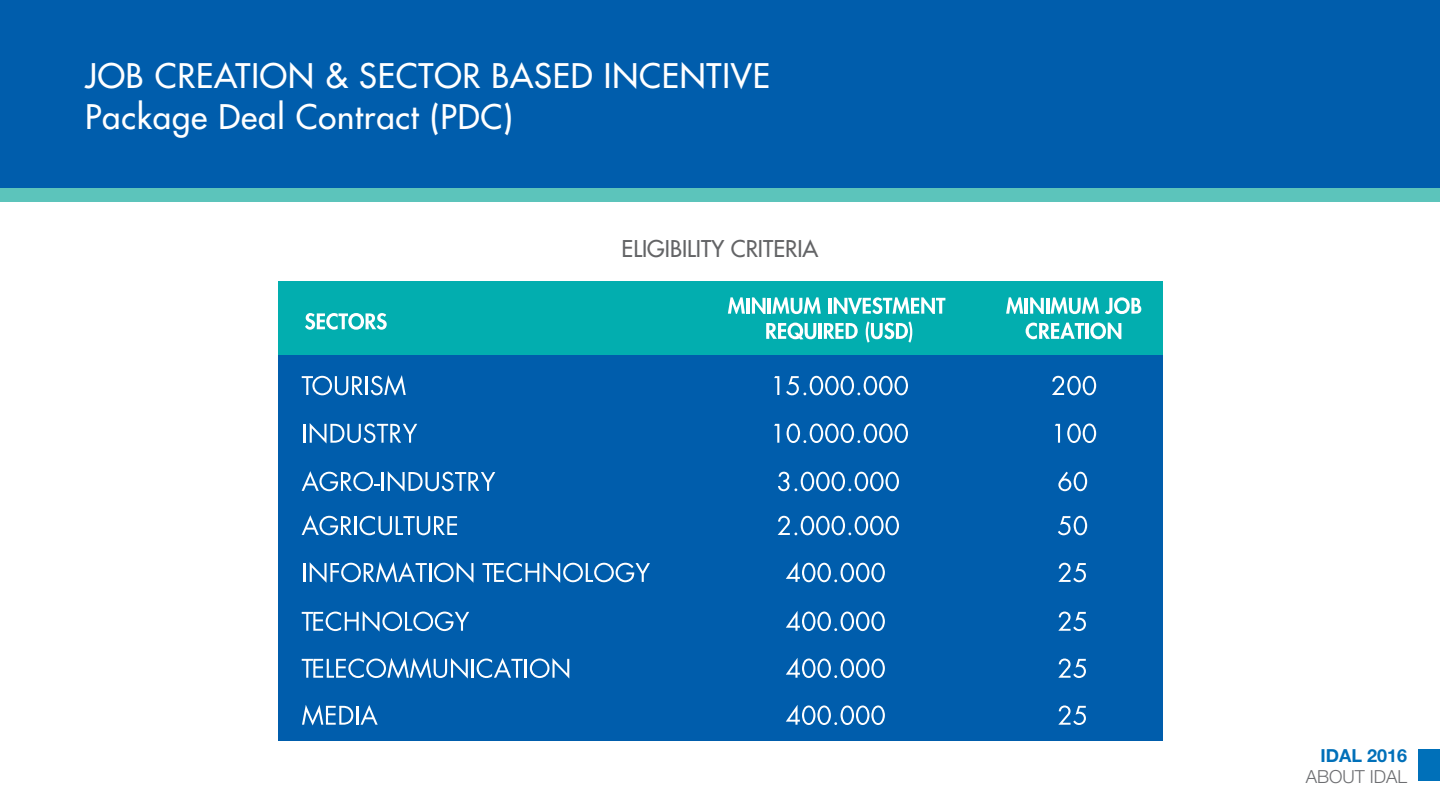
<style>
.page{position:relative;width:1440px;height:810px;background:#fff}
.page>*{position:absolute;margin:0;border:0;box-sizing:border-box;transform-origin:0 0}
.t1{font:500 33px/40.8px "Futura Std";letter-spacing:.025em;color:#fff}
.t2{font:500 22.5px "Futura Std";color:#636466}
.t3{font:300 18px "Helvetica Neue LT Std";color:#6d6e71}
.t4{font:700 18px "Helvetica Neue LT Std";color:#0070b9}
</style>
<div class="page">
<div style="left:0;top:0;width:1440px;height:188px;background:#005dac"></div>
<div style="left:0;top:188px;width:1440px;height:13px;background:#5cc4bb"></div>
<div style="left:1418px;top:749px;width:22px;height:32px;background:#0070b9"></div>
<div style="left:278px;top:282px;width:884px;height:74px;background:#02aeaf"></div>
<div style="left:278px;top:356px;width:884px;height:385px;background:#005dac"></div>
<svg style="left:305px;top:313px;width:82px;height:17px"></svg>
<svg style="left:302px;top:375px;width:104px;height:21px"></svg>
<svg style="left:303px;top:423px;width:114px;height:21px"></svg>
<svg style="left:302px;top:471px;width:77px;height:20px"></svg>
<hr style="left:381px;top:472px;width:3px;height:19px;background:#fff">
<svg style="left:388px;top:471px;width:107px;height:21px"></svg>
<svg style="left:302px;top:515px;width:155px;height:20px"></svg>
<svg style="left:303px;top:562px;width:170px;height:21px"></svg>
<svg style="left:482px;top:562px;width:168px;height:21px"></svg>
<svg style="left:302px;top:611px;width:167px;height:21px"></svg>
<svg style="left:302px;top:658px;width:267px;height:21px"></svg>
<svg style="left:302px;top:705px;width:76px;height:20px"></svg>
<svg style="left:774px;top:376px;width:5px;height:19px"></svg>
<svg style="left:786px;top:376px;width:122px;height:19px"></svg>
<svg style="left:774px;top:424px;width:5px;height:19px"></svg>
<svg style="left:786px;top:424px;width:122px;height:19px"></svg>
<svg style="left:778px;top:472px;width:121px;height:19px"></svg>
<svg style="left:777px;top:516px;width:122px;height:19px"></svg>
<svg style="left:786px;top:562px;width:99px;height:20px"></svg>
<svg style="left:786px;top:611px;width:99px;height:20px"></svg>
<svg style="left:786px;top:658px;width:99px;height:20px"></svg>
<svg style="left:786px;top:705px;width:99px;height:20px"></svg>
<svg style="left:1052px;top:376px;width:44px;height:19px"></svg>
<svg style="left:1055px;top:424px;width:5px;height:19px"></svg>
<svg style="left:1067px;top:424px;width:29px;height:19px"></svg>
<svg style="left:1058px;top:472px;width:29px;height:19px"></svg>
<svg style="left:1058px;top:516px;width:29px;height:19px"></svg>
<svg style="left:1058px;top:563px;width:28px;height:19px"></svg>
<svg style="left:1058px;top:612px;width:28px;height:19px"></svg>
<svg style="left:1058px;top:659px;width:28px;height:19px"></svg>
<svg style="left:1058px;top:706px;width:28px;height:19px"></svg>
<svg style="left:728px;top:297px;width:17px;height:17px"></svg>
<hr style="left:746px;top:298px;width:4px;height:16px;background:#fff">
<svg style="left:752px;top:297px;width:13px;height:17px"></svg>
<hr style="left:768px;top:298px;width:3px;height:16px;background:#fff">
<svg style="left:772px;top:297px;width:49px;height:17px"></svg>
<hr style="left:828px;top:298px;width:3px;height:16px;background:#fff">
<svg style="left:834px;top:297px;width:111px;height:17px"></svg>
<svg style="left:766px;top:323px;width:50px;height:17px"></svg>
<hr style="left:818px;top:323px;width:3px;height:16px;background:#fff">
<svg style="left:824px;top:323px;width:34px;height:16px"></svg>
<svg style="left:866px;top:321px;width:46px;height:22px"></svg>
<svg style="left:1006px;top:297px;width:17px;height:17px"></svg>
<hr style="left:1025px;top:298px;width:3px;height:16px;background:#fff">
<svg style="left:1030px;top:297px;width:14px;height:17px"></svg>
<hr style="left:1046px;top:298px;width:3px;height:16px;background:#fff">
<svg style="left:1050px;top:297px;width:49px;height:17px"></svg>
<svg style="left:1105px;top:297px;width:36px;height:17px"></svg>
<svg style="left:1025px;top:323px;width:59px;height:16px"></svg>
<hr style="left:1085px;top:323px;width:3px;height:16px;background:#fff">
<svg style="left:1090px;top:323px;width:31px;height:16px"></svg>
<p class="t1" style="left:85px;top:55px;width:686px">JOB CREATION &amp; SECTOR BASED INCENTIVE<br>Package Deal Contract (PDC(</p>
<p class="t2" style="left:622px;top:234px;width:198px">ELIGIBILITY CRITERIA</p>
<p class="t4" style="left:1320px;top:745px;width:88px">IDAL 2016</p>
<p class="t3" style="left:1306px;top:766px;width:103px">ABOUT IDAL</p>
</div>
